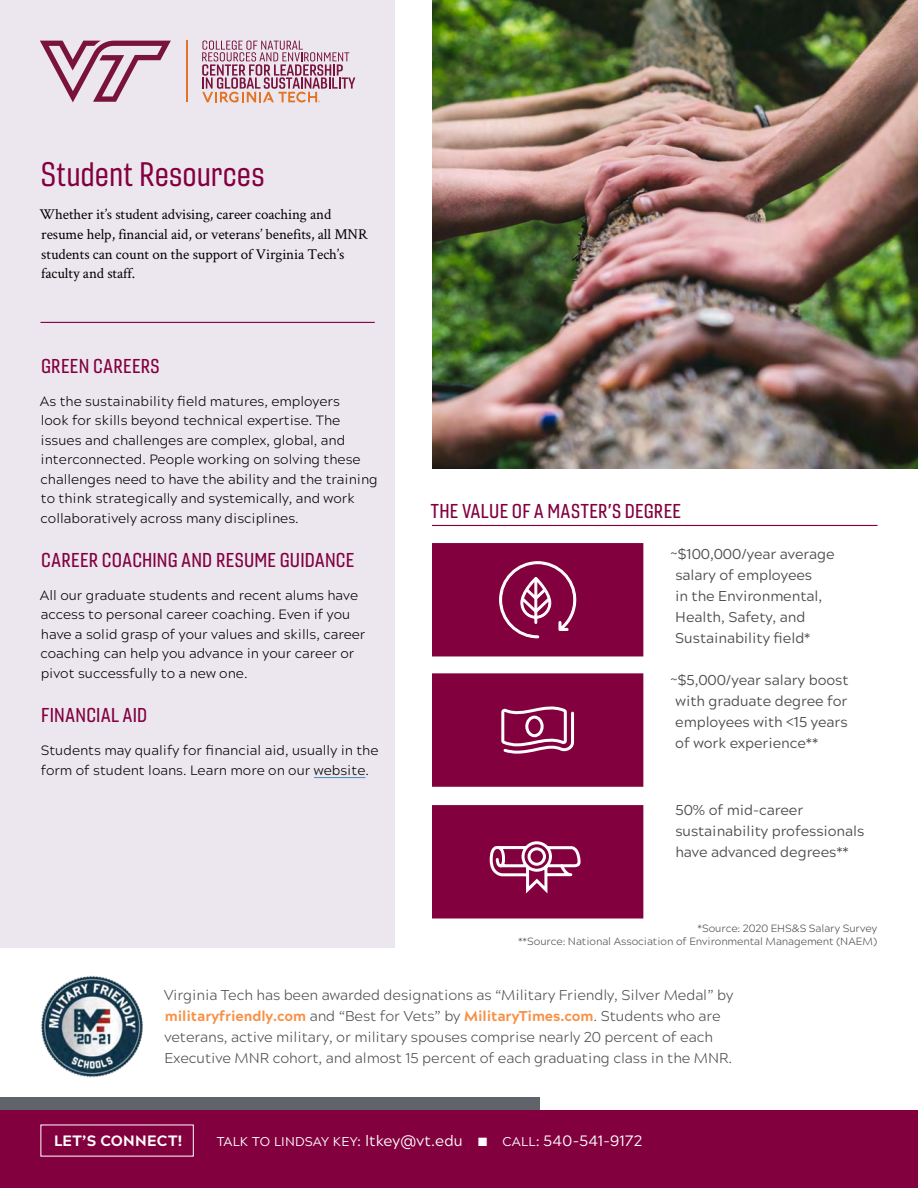
<style>
.page{position:relative;width:918px;height:1188px;background:#fff}
.page>*{position:absolute;margin:0;border:0;box-sizing:border-box;transform-origin:0 0}
.t1{font:33px "Gineso Con Reg";letter-spacing:.005em;color:#83003f}
.t2{font:19.5px "Gineso Con Med";letter-spacing:.02em;color:#83003f}
.t3{font:15px/19.8px "Crimson Text";letter-spacing:-.005em;color:#000}
.t4{font:15px "Acherus Grotesque";letter-spacing:.01em;color:#fff}
.t5{font:800 15px "Acherus Grotesque";letter-spacing:.02em;color:#fff}
.t6{font:300 14.25px/21px "Acherus Grotesque";letter-spacing:-.005em;color:#4d4d4f}
.t7{font:14.25px/21px "Acherus Grotesque";letter-spacing:-.005em;color:#4d4d4f}
.t8{font:300 13.5px/19.5px "Acherus Grotesque";color:#000}
.t9{font:300 10.5px/13.5px "Acherus Grotesque";letter-spacing:-.005em;color:#4d4d4f;text-align:right}
.s1{font-weight:800;color:#f79046}
.s2{font-family:"Acherus Grotesque Regular SC850";font-size:12.75px}
.s3{font-family:"Acherus Grotesque Regular SC850"}
</style>
<div class="page">
<div style="left:0;top:1097px;width:540px;height:13px;background:#5f636a"></div>
<div style="left:0;top:1110px;width:918px;height:78px;background:#83003f"></div>
<div style="left:0;top:0;width:395px;height:948px;background:#ece7ef"></div>
<img style="left:432px;top:0;width:486px;height:468px">
<hr style="left:432px;top:525px;width:446px;height:1px;background:#83003f">
<div style="left:433px;top:544px;width:210px;height:112px;background:#83003f"></div>
<svg style="left:499px;top:561px;width:78px;height:78px"></svg>
<div style="left:432px;top:543px;width:211px;height:113px;border:2px solid #83003f"></div>
<div style="left:433px;top:674px;width:210px;height:112px;background:#83003f"></div>
<svg style="left:501px;top:706px;width:74px;height:48px"></svg>
<div style="left:432px;top:673px;width:211px;height:114px;border:2px solid #83003f"></div>
<div style="left:433px;top:806px;width:210px;height:112px;background:#83003f"></div>
<svg style="left:489px;top:841px;width:92px;height:53px"></svg>
<div style="left:432px;top:805px;width:211px;height:114px;border:2px solid #83003f"></div>
<img style="left:40px;top:975px;width:103px;height:103px;border-radius:51px">
<hr style="left:314px;top:777px;width:51px;height:1px;background:#478cbd">
<hr style="left:40px;top:322px;width:335px;height:1px;background:#83003f">
<h1 class="t1" style="left:41px;top:154px;width:225px">Student Resources</h1>
<p class="t3" style="left:39px;top:204px;width:330px">Whether it’s student advising, career coaching and resume help, financial aid, or veterans’ benefits, all MNR students can count on the support of Virginia Tech’s faculty and staff.</p>
<h2 class="t2" style="left:41px;top:354px;width:120px">GREEN CAREERS</h2>
<p class="t8" style="left:40px;top:390px;width:339px">As the sustainability field matures, employers<br>look for skills beyond technical expertise. The issues and challenges are complex, global, and interconnected. People working on solving these challenges need to have the ability and the training to think strategically and systemically, and work collaboratively across many disciplines.</p>
<h2 class="t2" style="left:41px;top:548px;width:315px">CAREER COACHING AND RESUME GUIDANCE</h2>
<p class="t8" style="left:40px;top:585px;width:327px">All our graduate students and recent alums have access to personal career coaching. Even if you have a solid grasp of your values and skills, career coaching can help you advance in your career or pivot successfully to a new one.</p>
<h2 class="t2" style="left:41px;top:703px;width:108px">FINANCIAL AID</h2>
<p class="t8" style="left:41px;top:740px;width:339px">Students may qualify for financial aid, usually in the form of student loans. Learn more on our website.</p>
<h2 class="t2" style="left:431px;top:499px;width:252px">THE VALUE OF A MASTER’S DEGREE</h2>
<p class="t7" style="left:675px;top:543px;width:161px;text-indent:-5px">~$100,000/year average salary of employees<br>in the Environmental,<br>Health, Safety, and<br>Sustainability field*</p>
<p class="t7" style="left:675px;top:668px;width:175px;text-align:justify;text-indent:-5px">~$5,000/year salary boost with graduate degree for employees with &lt;15 years of work experience**</p>
<p class="t7" style="left:675px;top:799px;width:191px">50% of mid-career sustainability professionals have advanced degrees**</p>
<p class="t9" style="left:518px;top:921px;width:360px">*Source: 2020 EHS&amp;S Salary Survey<br>**Source: National Association of Environmental Management (NAEM)</p>
<p class="t6" style="left:164px;top:984px;width:571px">Virginia Tech has been awarded designations as “Military Friendly, Silver Medal” by <span class="s1">militaryfriendly.com</span> and “Best for Vets” by <span class="s1">MilitaryTimes.com</span>. Students who are veterans, active military, or military spouses comprise nearly 20 percent of each Executive MNR cohort, and almost 15 percent of each graduating class in the MNR.</p>
<p class="t5" style="left:54px;top:1127px;width:130px">LET’S CONNECT!</p>
<p class="t4" style="left:217px;top:1128px;width:427px"><span class="s2">TALK TO LINDSAY KEY</span><span class="s3">:</span> ltkey@vt.edu ■ <span class="s2">CALL</span>: 540-541-9172</p>
</div>
